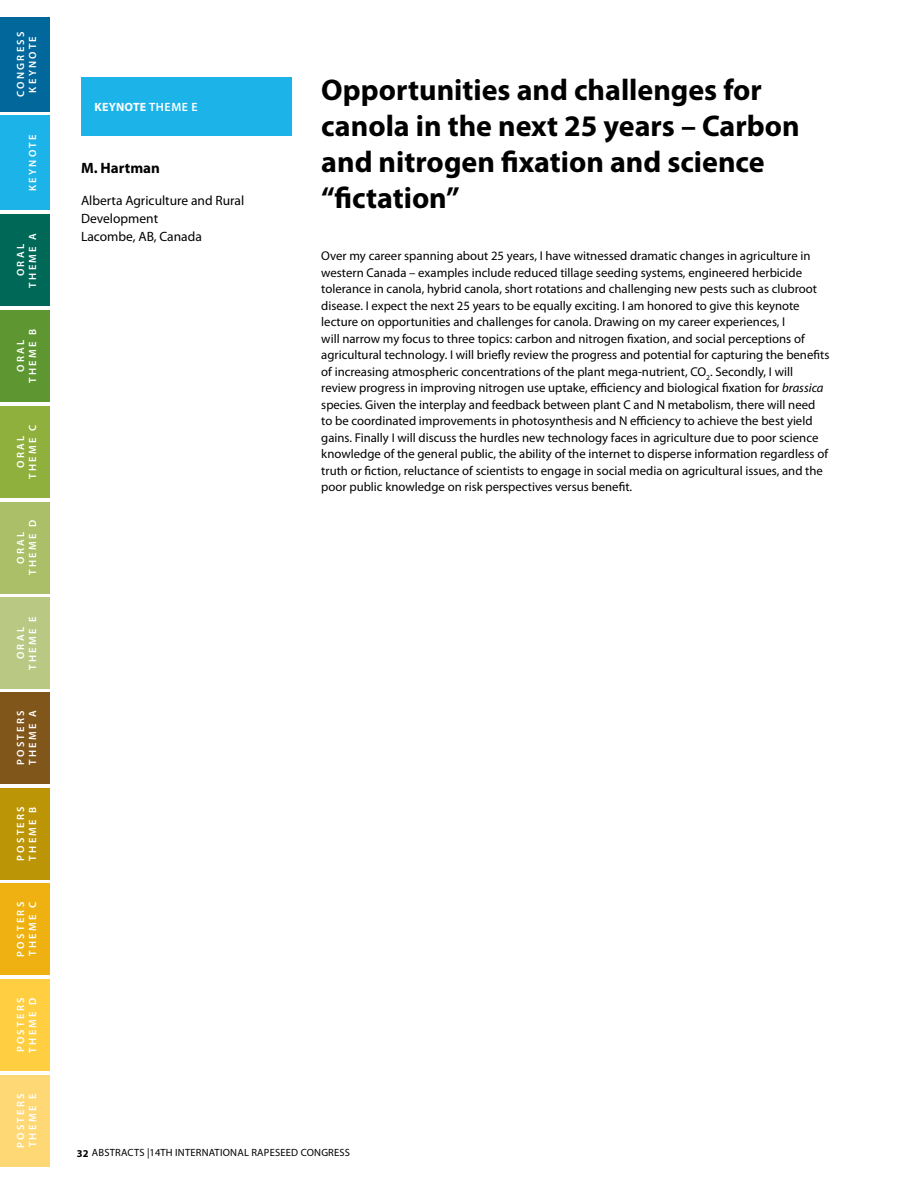
<style>
.page{position:relative;width:918px;height:1188px;background:#fff}
.page>*{position:absolute;margin:0;border:0;box-sizing:border-box;transform-origin:0 0}
.t1{font:700 30px/36px "Myriad Pro";color:#000}
.t2{font:700 15px "Myriad Pro";color:#000}
.t3{font:13.5px/18px "Myriad Pro";color:#000}
.t4{font:12.75px/16.5px "Myriad Pro";color:#000}
.t5{font:700 12px "Myriad Pro";letter-spacing:.02em;color:#fff}
.t6{font:600 10.5px/12px "Myriad Pro";letter-spacing:.22em;color:#fff;text-align:center}
.t7{font:10.5px "Myriad Pro";letter-spacing:.02em;color:#000}
.s1{font-weight:600}
.s2{font-style:italic}
.s3{font-weight:700}
</style>
<div class="page">
<div style="left:0;top:17px;width:50px;height:95px;background:#02679a"></div>
<div style="left:0;top:215px;width:50px;height:91px;background:#006857"></div>
<div style="left:0;top:692px;width:50px;height:92px;background:#80561b"></div>
<div style="left:0;top:310px;width:50px;height:92px;background:#5e9732"></div>
<div style="left:0;top:788px;width:50px;height:91px;background:#bc9507"></div>
<div style="left:0;top:406px;width:50px;height:92px;background:#90b03e"></div>
<div style="left:0;top:883px;width:50px;height:92px;background:#eeb111"></div>
<div style="left:0;top:502px;width:50px;height:91px;background:#aabf68"></div>
<div style="left:0;top:979px;width:50px;height:92px;background:#ffce41"></div>
<div style="left:0;top:597px;width:50px;height:92px;background:#b9c984"></div>
<div style="left:0;top:1075px;width:50px;height:92px;background:#ffd876"></div>
<div style="left:0;top:116px;width:50px;height:94px;background:#1cb3e8"></div>
<div style="left:81px;top:78px;width:211px;height:58px;background:#1cb3e8"></div>
<p class="t6" style="left:14px;top:97px;width:66px;rotate:-90deg">CONGR ESS<br>KEYNOT E</p>
<p class="t6" style="left:26px;top:191px;width:58px;rotate:-90deg">KEYNOT E</p>
<p class="t6" style="left:14px;top:288px;width:56px;rotate:-90deg">ORAL<br>THEME A</p>
<p class="t6" style="left:14px;top:383px;width:54px;rotate:-90deg">ORAL<br>THEME B</p>
<p class="t6" style="left:14px;top:479px;width:56px;rotate:-90deg">ORAL<br>THEME C</p>
<p class="t6" style="left:14px;top:575px;width:55px;rotate:-90deg">ORAL<br>THEME D</p>
<p class="t6" style="left:14px;top:670px;width:54px;rotate:-90deg">ORAL<br>THEME E</p>
<p class="t6" style="left:14px;top:765px;width:56px;text-align:left;rotate:-90deg">POSTERS<br>THEME A</p>
<p class="t6" style="left:14px;top:861px;width:55px;text-align:left;rotate:-90deg">POSTERS<br>THEME B</p>
<p class="t6" style="left:14px;top:957px;width:56px;text-align:left;rotate:-90deg">POSTERS<br>THEME C</p>
<p class="t6" style="left:14px;top:1053px;width:55px;text-align:left;rotate:-90deg">POSTERS<br>THEME D</p>
<p class="t6" style="left:14px;top:1148px;width:55px;text-align:left;rotate:-90deg">POSTERS<br>THEME E</p>
<p class="t5" style="left:95px;top:100px;width:103px">Keynote <span class="s1">THEME E</span></p>
<p class="t2" style="left:81px;top:158px;width:81px">M. Hartman</p>
<p class="t3" style="left:81px;top:191px;width:165px">Alberta Agriculture and Rural<br>Development<br>Lacombe, AB, Canada</p>
<h1 class="t1" style="left:321px;top:71px;width:480px">Opportunities and challenges for canola in the next 25 years – Carbon and nitrogen fixation and science “fictation”</h1>
<p class="t4" style="left:321px;top:247px;width:510px">Over my career spanning about 25 years, I have witnessed dramatic changes in agriculture in western Canada – examples include reduced tillage seeding systems, engineered herbicide tolerance in canola, hybrid canola, short rotations and challenging new pests such as clubroot disease. I expect the next 25 years to be equally exciting. I am honored to give this keynote lecture on opportunities and challenges for canola. Drawing on my career experiences, I<br>will narrow my focus to three topics: carbon and nitrogen fixation, and social perceptions of agricultural technology. I will briefly review the progress and potential for capturing the benefits of increasing atmospheric concentrations of the plant mega-nutrient, CO<sub>2</sub>. Secondly, I will review progress in improving nitrogen use uptake, efficiency and biological fixation for <span class="s2">brassica </span>species. Given the interplay and feedback between plant C and N metabolism, there will need to be coordinated improvements in photosynthesis and N efficiency to achieve the best yield gains. Finally I will discuss the hurdles new technology faces in agriculture due to poor science knowledge of the general public, the ability of the internet to disperse information regardless of truth or fiction, reluctance of scientists to engage in social media on agricultural issues, and the poor public knowledge on risk perspectives versus benefit.</p>
<p class="t7" style="left:77px;top:1146px;width:28px"><span class="s3">32</span> ABSTR</p>
<p class="t7" style="left:121px;top:1146px;width:13px">ACTS</p>
<p class="t7" style="left:147px;top:1146px;width:38px">|14TH INTERN</p>
<p class="t7" style="left:209px;top:1146px;width:67px">ATIONAL RAPESEE</p>
<p class="t7" style="left:291px;top:1146px;width:17px">D CONGRESS</p>
</div>
